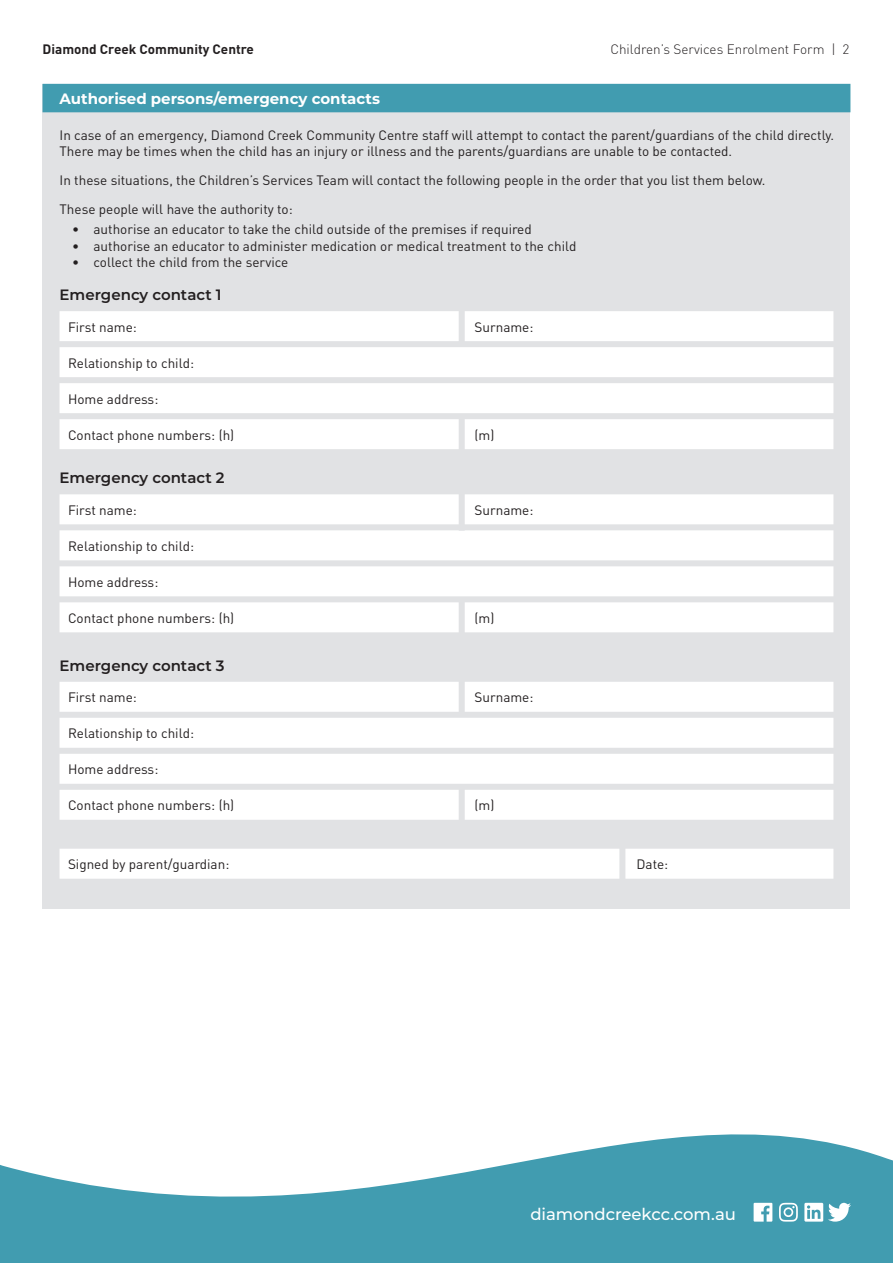
<style>
.page{position:relative;width:893px;height:1263px;background:#fff}
.page>*{position:absolute;margin:0;border:0;box-sizing:border-box;transform-origin:0 0}
.t1{font:500 16.5px "Montserrat";letter-spacing:-.01em;color:#fff}
.t2{font:600 15px "Montserrat";color:#231f20}
.t3{font:700 15px "Montserrat";color:#fff}
.t4{font:13.5px/16.2px "DIN";color:#231f20}
.t5{font:300 13.5px "DIN";color:#231f20}
.t6{font:700 13.5px "DIN";color:#231f20}
</style>
<div class="page">
<div style="left:43px;top:85px;width:807px;height:824px;background:#e1e2e4"></div>
<div style="left:43px;top:84px;width:807px;height:28px;background:#419cb0"></div>
<div style="left:60px;top:311px;width:773px;height:30px;background:#fff"></div>
<div style="left:60px;top:347px;width:773px;height:30px;background:#fff"></div>
<div style="left:60px;top:383px;width:773px;height:30px;background:#fff"></div>
<div style="left:60px;top:419px;width:773px;height:30px;background:#fff"></div>
<div style="left:60px;top:494px;width:773px;height:30px;background:#fff"></div>
<div style="left:60px;top:530px;width:773px;height:30px;background:#fff"></div>
<div style="left:60px;top:566px;width:773px;height:30px;background:#fff"></div>
<div style="left:60px;top:602px;width:773px;height:30px;background:#fff"></div>
<div style="left:60px;top:682px;width:773px;height:30px;background:#fff"></div>
<div style="left:60px;top:718px;width:773px;height:30px;background:#fff"></div>
<div style="left:60px;top:754px;width:773px;height:30px;background:#fff"></div>
<div style="left:60px;top:790px;width:773px;height:30px;background:#fff"></div>
<div style="left:60px;top:849px;width:773px;height:30px;background:#fff"></div>
<div style="left:459px;top:303px;width:6px;height:43px;background:#e1e2e4"></div>
<div style="left:459px;top:417px;width:6px;height:38px;background:#e1e2e4"></div>
<div style="left:459px;top:488px;width:6px;height:43px;background:#e1e2e4"></div>
<div style="left:459px;top:602px;width:6px;height:38px;background:#e1e2e4"></div>
<div style="left:459px;top:674px;width:6px;height:42px;background:#e1e2e4"></div>
<div style="left:459px;top:787px;width:6px;height:39px;background:#e1e2e4"></div>
<div style="left:619px;top:847px;width:6px;height:38px;background:#e1e2e4"></div>
<svg style="left:0;top:1134px;width:893px;height:129px;fill:#419cb0"></svg>
<svg style="left:779px;top:1203px;width:19px;height:18px"></svg>
<svg style="left:804px;top:1203px;width:47px;height:18px"></svg>
<svg style="left:754px;top:1203px;width:18px;height:18px"></svg>
<p class="t6" style="left:43px;top:40px;width:213px">Diamond Creek Community Centre</p>
<p class="t5" style="left:610px;top:41px;width:241px">Children’s Services Enrolment Form | 2</p>
<p class="t3" style="left:60px;top:87px;width:322px">Authorised persons/emergency contacts</p>
<p class="t4" style="left:60px;top:127px;width:776px">In case of an emergency, Diamond Creek Community Centre staff will attempt to contact the parent/guardians of the child directly.<br>There may be times when the child has an injury or illness and the parents/guardians are unable to be contacted.</p>
<p class="t4" style="left:60px;top:165px;width:707px;line-height:29px">In these situations, the Children’s Services Team will contact the following people in the order that you list them below.<br>These people will have the authority to:</p>
<p class="t4" style="left:72px;top:221px;width:461px">• authorise an educator to take the child outside of the premises if required</p>
<p class="t4" style="left:72px;top:237px;width:506px">• authorise an educator to administer medication or medical treatment to the child</p>
<p class="t4" style="left:72px;top:254px;width:218px">• collect the child from the service</p>
<p class="t2" style="left:60px;top:284px;width:164px">Emergency contact 1</p>
<p class="t4" style="left:68px;top:319px;width:70px">First name:</p>
<p class="t4" style="left:475px;top:319px;width:60px">Surname:</p>
<p class="t4" style="left:68px;top:355px;width:128px">Relationship to child:</p>
<p class="t4" style="left:68px;top:391px;width:92px">Home address:</p>
<p class="t4" style="left:68px;top:427px;width:168px">Contact phone numbers: (h)</p>
<p class="t4" style="left:475px;top:427px;width:21px">(m)</p>
<p class="t2" style="left:60px;top:467px;width:167px">Emergency contact 2</p>
<p class="t4" style="left:68px;top:502px;width:70px">First name:</p>
<p class="t4" style="left:475px;top:502px;width:60px">Surname:</p>
<p class="t4" style="left:68px;top:538px;width:128px">Relationship to child:</p>
<p class="t4" style="left:68px;top:574px;width:92px">Home address:</p>
<p class="t4" style="left:68px;top:610px;width:168px">Contact phone numbers: (h)</p>
<p class="t4" style="left:475px;top:610px;width:21px">(m)</p>
<p class="t2" style="left:60px;top:655px;width:167px">Emergency contact 3</p>
<p class="t4" style="left:68px;top:689px;width:70px">First name:</p>
<p class="t4" style="left:475px;top:689px;width:60px">Surname:</p>
<p class="t4" style="left:68px;top:725px;width:128px">Relationship to child:</p>
<p class="t4" style="left:68px;top:761px;width:92px">Home address:</p>
<p class="t4" style="left:68px;top:797px;width:168px">Contact phone numbers: (h)</p>
<p class="t4" style="left:475px;top:797px;width:21px">(m)</p>
<p class="t4" style="left:68px;top:856px;width:163px">Signed by parent/guardian:</p>
<p class="t4" style="left:637px;top:856px;width:33px">Date:</p>
<p class="t1" style="left:531px;top:1202px;width:207px">diamondcreekcc.com.au</p>
</div>
